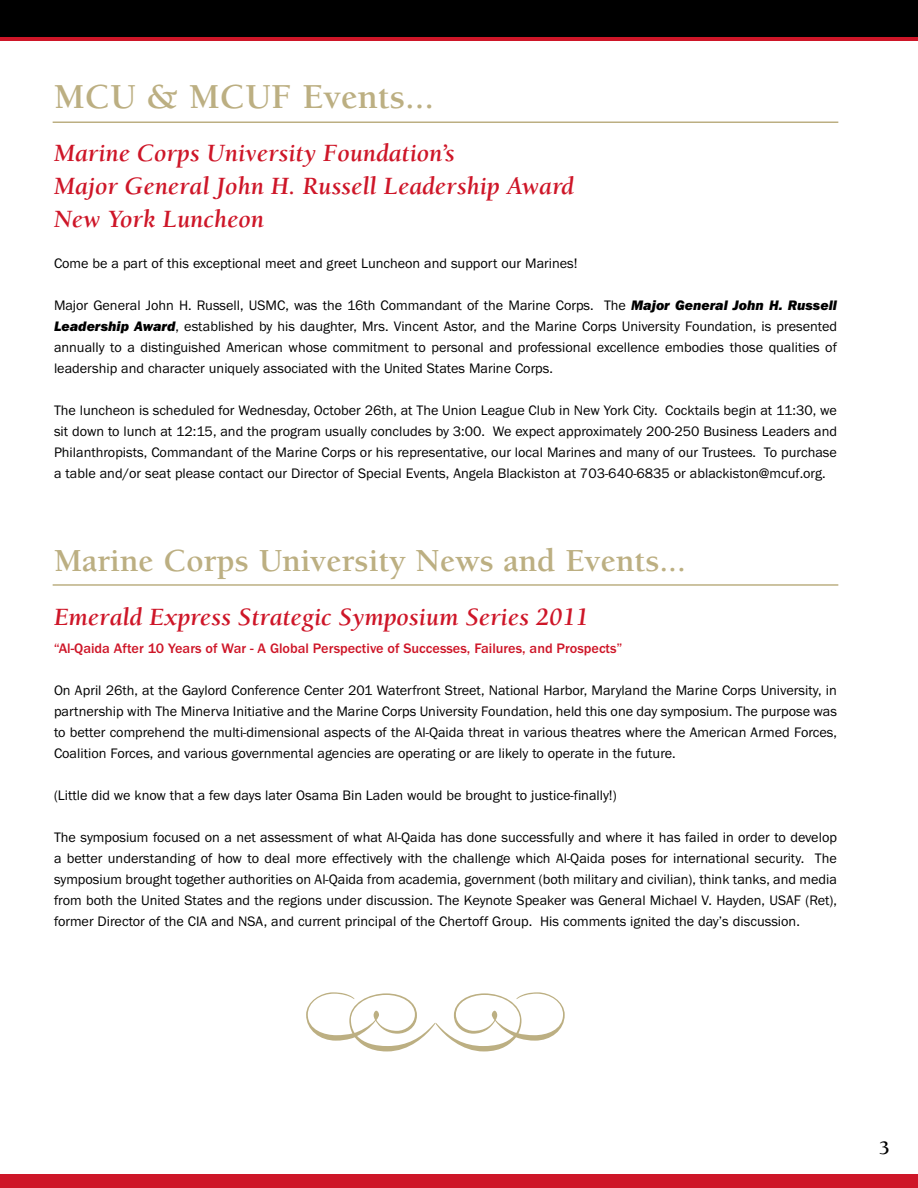
<style>
.page{position:relative;width:918px;height:1188px;background:#fff}
.page>*{position:absolute;margin:0;border:0;box-sizing:border-box;transform-origin:0 0}
.t1{font:700 36px "Berkeley";color:#bcaf82}
.t2{font:700 33px "Berkeley";color:#bcaf82}
.t3{font:italic 700 25.5px/33px "Berkeley";color:#ce1628}
.t4{font:700 19.5px "Berkeley";color:#000}
.t5{font:14.25px/21px "Franklin Gothic";color:#000;text-align:justify}
.t6{font:700 14.25px "Franklin Gothic";color:#ce1628}
.s1{font-family:"Franklin Gothic H";font-weight:800;font-style:italic}
</style>
<div class="page">
<div style="left:0;top:1174px;width:918px;height:14px;background:#ce1628"></div>
<div style="left:0;top:0;width:918px;height:37px;background:#000"></div>
<hr style="left:0;top:37px;width:918px;height:3px;background:#ce1628">
<hr style="left:53px;top:122px;width:785px;height:1px;background:#bcaf82">
<hr style="left:53px;top:584px;width:785px;height:2px;background:#bcaf82">
<h1 class="t1" style="left:54px;top:78px;width:382px">MCU &amp; MCUF Events...</h1>
<h3 class="t3" style="left:54px;top:137px;width:521px">Marine Corps University Foundation’s<br>Major General John H. Russell Leadership Award<br>New York Luncheon</h3>
<p class="t5" style="left:54px;top:253px;width:525px">Come be a part of this exceptional meet and greet Luncheon and support our Marines!</p>
<p class="t5" style="left:54px;top:295px;width:785px">Major General John H. Russell, USMC, was the 16th Commandant of the Marine Corps. The <span class="s1">Major General John H. Russell Leadership Award</span>, established by his daughter, Mrs. Vincent Astor, and the Marine Corps University Foundation, is presented annually to a distinguished American whose commitment to personal and professional excellence embodies those qualities of leadership and character uniquely associated with the United States Marine Corps.</p>
<p class="t5" style="left:54px;top:400px;width:785px">The luncheon is scheduled for Wednesday, October 26th, at The Union League Club in New York City. Cocktails begin at 11:30, we sit down to lunch at 12:15, and the program usually concludes by 3:00. We expect approximately 200-250 Business Leaders and Philanthropists, Commandant of the Marine Corps or his representative, our local Marines and many of our Trustees. To purchase a table and/or seat please contact our Director of Special Events, Angela Blackiston at 703-640-6835 or ablackiston@mcuf.org.</p>
<h2 class="t2" style="left:54px;top:543px;width:633px">Marine Corps University News and Events...</h2>
<h3 class="t3" style="left:54px;top:601px;width:537px">Emerald Express Strategic Symposium Series 2011</h3>
<p class="t6" style="left:54px;top:640px;width:570px">“Al-Qaida After 10 Years of War - A Global Perspective of Successes, Failures, and Prospects”</p>
<p class="t5" style="left:54px;top:680px;width:785px">On April 26th, at the Gaylord Conference Center 201 Waterfront Street, National Harbor, Maryland the Marine Corps University, in partnership with The Minerva Initiative and the Marine Corps University Foundation, held this one day symposium. The purpose was to better comprehend the multi-dimensional aspects of the Al-Qaida threat in various theatres where the American Armed Forces, Coalition Forces, and various governmental agencies are operating or are likely to operate in the future.</p>
<p class="t5" style="left:54px;top:785px;width:564px">(Little did we know that a few days later Osama Bin Laden would be brought to justice-finally!)</p>
<p class="t5" style="left:54px;top:827px;width:785px">The symposium focused on a net assessment of what Al-Qaida has done successfully and where it has failed in order to develop a better understanding of how to deal more effectively with the challenge which Al-Qaida poses for international security. The symposium brought together authorities on Al-Qaida from academia, government (both military and civilian), think tanks, and media from both the United States and the regions under discussion. The Keynote Speaker was General Michael V. Hayden, USAF (Ret), former Director of the CIA and NSA, and current principal of the Chertoff Group. His comments ignited the day’s discussion.</p>
<h3 class="t4" style="left:879px;top:1138px;width:12px">3</h3>
</div>
